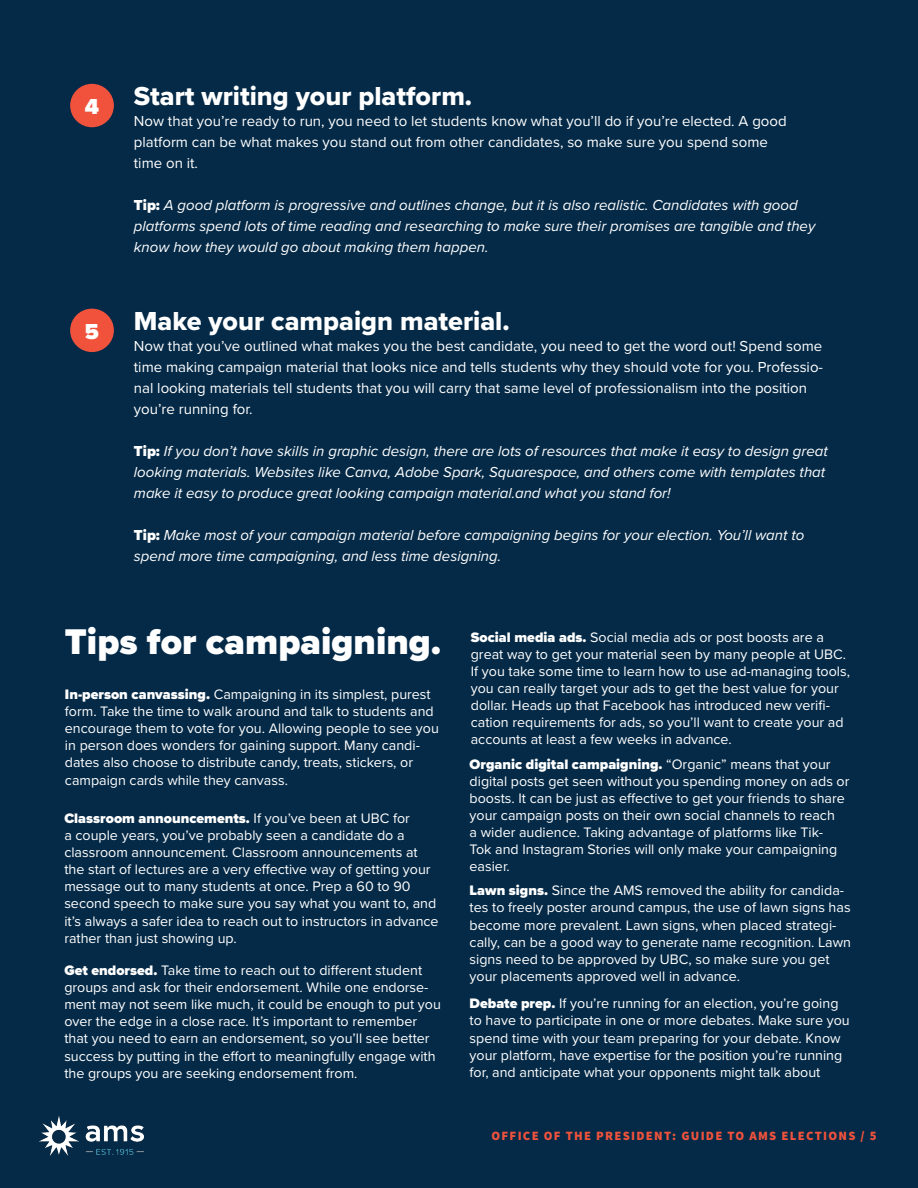
<style>
.page{position:relative;width:918px;height:1188px;background:#052a47}
.page>*{position:absolute;margin:0;border:0;box-sizing:border-box;transform-origin:0 0}
.Titles{font:900 37.05px "Proxima Nova";color:#fff}
.Body_Text{font:27px "Proxima Nova Extrabld";color:#fff}
.Body_Text-2{font:900 22.5px "Proxima Nova";color:#fff}
.Body_Text-3{font:italic 15px/21px "Proxima Nova";color:#fff}
.Body_Text-4{font:15px/21px "Proxima Nova";color:#fff}
.Body_Text-5{font:14.25px/17.1px "Proxima Nova";color:#fff}
.t1{font:900 12.75px "Source Sans Pro";letter-spacing:.1em;color:#f0523c}
.s1{font-weight:900;font-style:normal}
.s2{font-weight:900}
</style>
<div class="page">
<img style="left:39px;top:1116px;width:104px;height:39px">
<div style="left:70px;top:84px;width:44px;height:43px;background:#f0523c;border-radius:50%"></div>
<div style="left:70px;top:309px;width:44px;height:43px;background:#f0523c;border-radius:50%"></div>
<p class="Body_Text-2" style="left:85px;top:90px;width:16px">4</p>
<p class="Body_Text-2" style="left:85px;top:315px;width:16px">5</p>
<p class="Body_Text" style="left:134px;top:76px;width:340px">Start writing your platform.</p>
<p class="Body_Text-4" style="left:134px;top:110px;width:654px">Now that you’re ready to run, you need to let students know what you’ll do if you’re elected. A good</p>
<p class="Body_Text-4" style="left:134px;top:131px;width:636px">platform can be what makes you stand out from other candidates, so make sure you spend some</p>
<p class="Body_Text-4" style="left:134px;top:152px;width:66px">time on it.</p>
<p class="Body_Text-3" style="left:134px;top:194px;width:683px"><span class="s1">Tip:</span> A good platform is progressive and outlines change, but it is also realistic. Candidates with good platforms spend lots of time reading and researching to make sure their promises are tangible and they know how they would go about making them happen.</p>
<p class="Body_Text" style="left:134px;top:301px;width:377px">Make your campaign material.</p>
<p class="Body_Text-4" style="left:134px;top:335px;width:691px">Now that you’ve outlined what makes you the best candidate, you need to get the word out! Spend some time making campaign material that looks nice and tells students why they should vote for you. Professio&shy;nal looking materials tell students that you will carry that same level of professionalism into the position you’re running for.</p>
<p class="Body_Text-3" style="left:134px;top:440px;width:696px"><span class="s1">Tip:</span> If you don’t have skills in graphic design, there are lots of resources that make it easy to design great looking materials. Websites like Canva, Adobe Spark, Squarespace, and others come with templates that make it easy to produce great looking campaign material.and what you stand for!</p>
<p class="Body_Text-3" style="left:134px;top:524px;width:672px"><span class="s1">Tip:</span> Make most of your campaign material before campaigning begins for your election. You’ll want to spend more time campaigning, and less time designing.</p>
<p class="Titles" style="left:65px;top:614px;width:378px">Tips for campaigning.</p>
<p class="Body_Text-5" style="left:65px;top:685px;width:375px"><span class="s2">In-person canvassing.</span> Campaigning in its simplest, purest form. Take the time to walk around and talk to students and encourage them to vote for you. Allowing people to see you in person does wonders for gaining support. Many candi&shy;dates also choose to distribute candy, treats, stickers, or campaign cards while they canvass.</p>
<p class="Body_Text-5" style="left:64px;top:809px;width:376px"><span class="s2">Classroom announcements.</span> If you’ve been at UBC for<br>a couple years, you’ve probably seen a candidate do a classroom announcement. Classroom announcements at the start of lectures are a very effective way of getting your message out to many students at once. Prep a 60 to 90 second speech to make sure you say what you want to, and it’s always a safer idea to reach out to instructors in advance rather than just showing up.</p>
<p class="Body_Text-5" style="left:64px;top:961px;width:378px"><span class="s2">Get endorsed.</span> Take time to reach out to different student groups and ask for their endorsement. While one endorse&shy;ment may not seem like much, it could be enough to put you over the edge in a close race. It’s important to remember that you need to earn an endorsement, so you’ll see better success by putting in the effort to meaningfully engage with the groups you are seeking endorsement from.</p>
<p class="Body_Text-5" style="left:471px;top:628px;width:381px"><span class="s2">Social media ads.</span> Social media ads or post boosts are a great way to get your material seen by many people at UBC.<br>If you take some time to learn how to use ad-managing tools, you can really target your ads to get the best value for your dollar. Heads up that Facebook has introduced new verifi&shy;cation requirements for ads, so you’ll want to create your ad accounts at least a few weeks in advance.</p>
<p class="Body_Text-5" style="left:470px;top:755px;width:381px"><span class="s2">Organic digital campaigning.</span> “Organic” means that your digital posts get seen without you spending money on ads or boosts. It can be just as effective to get your friends to share your campaign posts on their own social channels to reach<br>a wider audience. Taking advantage of platforms like Tik-<br>Tok and Instagram Stories will only make your campaigning easier.</p>
<p class="Body_Text-5" style="left:470px;top:881px;width:383px"><span class="s2">Lawn signs.</span> Since the AMS removed the ability for candida&shy;tes to freely poster around campus, the use of lawn signs has become more prevalent. Lawn signs, when placed strategi&shy;cally, can be a good way to generate name recognition. Lawn signs need to be approved by UBC, so make sure you get your placements approved well in advance.</p>
<p class="Body_Text-5" style="left:470px;top:994px;width:382px"><span class="s2">Debate prep.</span> If you’re running for an election, you’re going to have to participate in one or more debates. Make sure you spend time with your team preparing for your debate. Know your platform, have expertise for the position you’re running for, and anticipate what your opponents might talk about</p>
<p class="t1" style="left:491px;top:1127px;width:387px">OFFICE OF THE PRESIDENT: GUIDE TO AMS ELECTIONS / 5</p>
</div>
